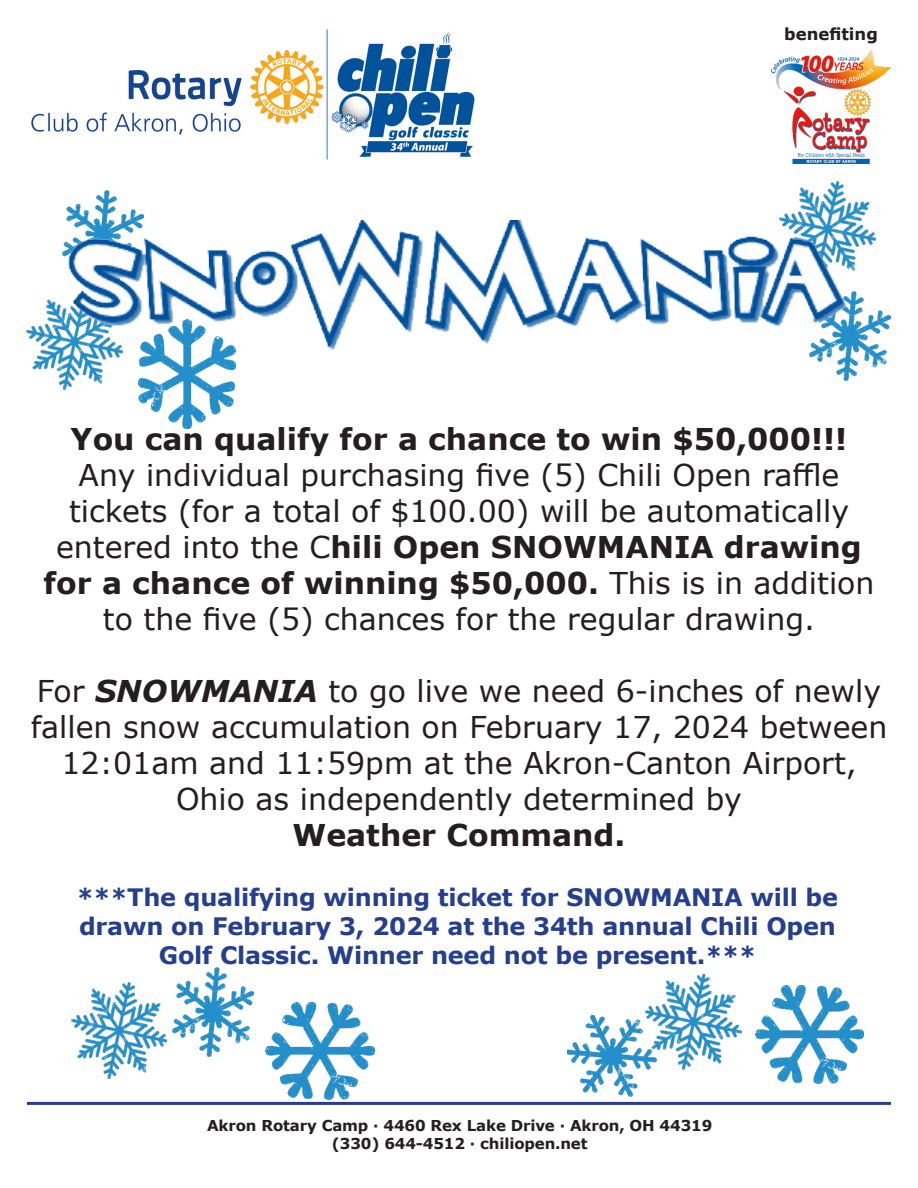
<style>
.page{position:relative;width:918px;height:1188px;background:#fff}
.page>*{position:absolute;margin:0;border:0;box-sizing:border-box;transform-origin:0 0}
.t1{font:30px/36px "Verdana";color:#231f20;text-align:center}
.t2{font:700 24px/28.8px "Verdana";letter-spacing:-.01em;color:#253f8e;text-align:center}
.t3{font:700 16.5px "Verdana";color:#231f20}
.t4{font:700 15px/18px "Verdana";letter-spacing:-.01em;color:#231f20;text-align:center}
.s1{font-weight:700}
.s2{font-weight:700;font-style:italic}
</style>
<div class="page">
<img style="left:138px;top:366px;width:98px;height:62px">
<img style="left:66px;top:190px;width:78px;height:30px">
<img style="left:780px;top:181px;width:90px;height:39px">
<img style="left:836px;top:366px;width:41px;height:15px">
<img style="left:27px;top:326px;width:76px;height:63px">
<img style="left:31px;top:29px;width:444px;height:131px">
<img style="left:772px;top:49px;width:119px;height:114px">
<hr style="left:27px;top:1102px;width:864px;height:3px;background:#253f8e">
<img style="left:45px;top:220px;width:846px;height:146px">
<img style="left:756px;top:986px;width:108px;height:97px">
<img style="left:567px;top:1015px;width:79px;height:81px">
<img style="left:646px;top:974px;width:95px;height:96px">
<img style="left:71px;top:983px;width:96px;height:95px">
<img style="left:173px;top:968px;width:81px;height:89px">
<img style="left:266px;top:1002px;width:108px;height:98px">
<p class="t3" style="left:784px;top:22px;width:95px">benefiting</p>
<p class="t1" style="left:44px;top:420px;width:832px"><span class="s1">You can qualify for a chance to win $50,000!!!<br></span>Any individual purchasing five (5) Chili Open raffle tickets (for a total of $100.00) will be automatically entered into the C<span class="s1">hili Open SNOWMANIA drawing for a chance of winning $50,000.</span> This is in addition to the five (5) chances for the regular drawing.</p>
<p class="t1" style="left:31px;top:672px;width:858px">For <span class="s2">SNOWMANIA</span> to go live we need 6-inches of newly fallen snow accumulation on February 17, 2024 between 12:01am and 11:59pm at the Akron-Canton Airport, Ohio as independently determined by<br><span class="s1">Weather Command.</span></p>
<p class="t2" style="left:77px;top:882px;width:763px">***The qualifying winning ticket for SNOWMANIA will be drawn on February 3, 2024 at the 34th annual Chili Open<br>Golf Classic. Winner need not be present.***</p>
<p class="t4" style="left:207px;top:1116px;width:507px">Akron Rotary Camp ∙ 4460 Rex Lake Drive ∙ Akron, OH 44319 (330) 644-4512 ∙ chiliopen.net</p>
</div>
